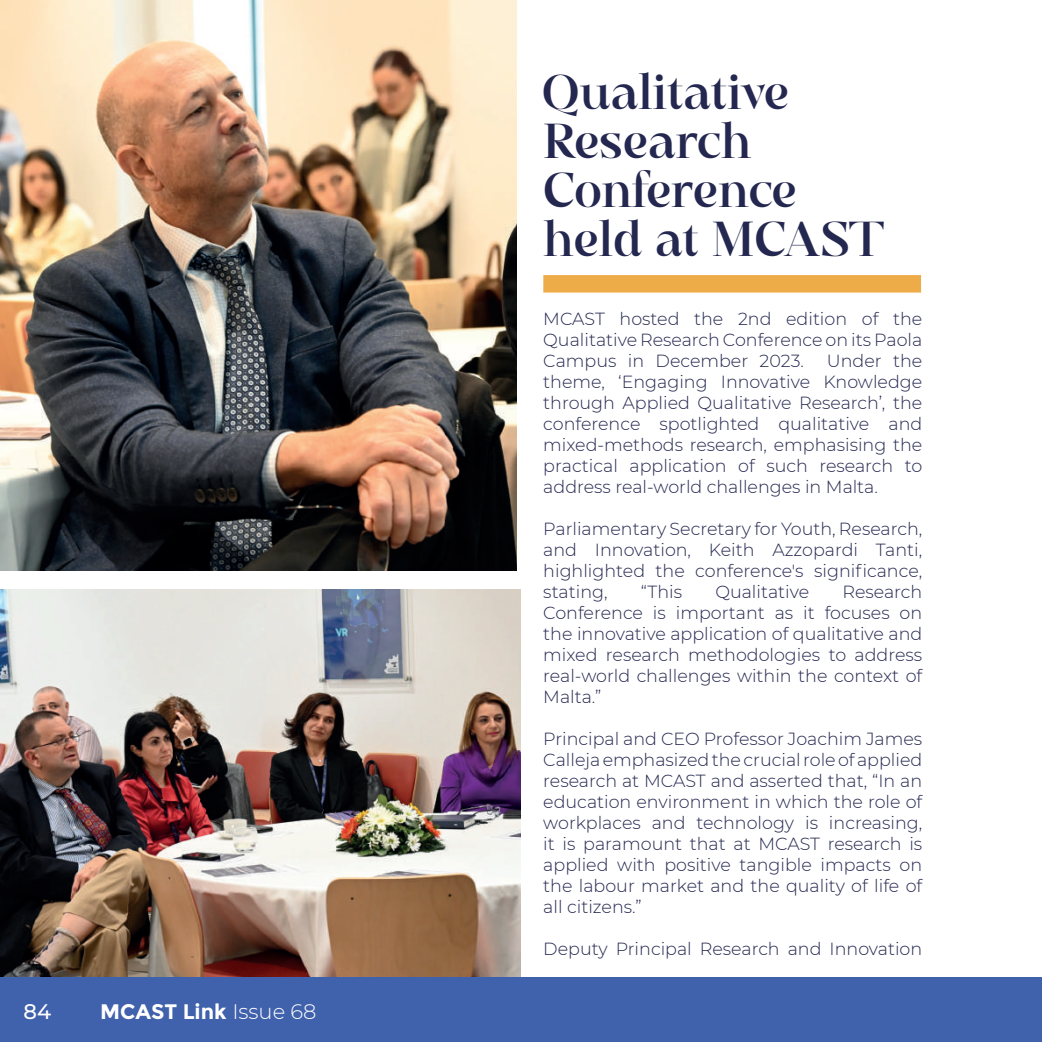
<style>
.page{position:relative;width:1042px;height:1042px;background:#fff}
.page>*{position:absolute;margin:0;border:0;box-sizing:border-box;transform-origin:0 0}
.t1{font:49px/49px "Elegante Classica";letter-spacing:-.005em;color:#24274f}
.t2{font:700 21px "Montserrat";color:#fff}
.t3{font:500 21px "Montserrat";color:#fff}
.t4{font:300 17.5px/21px "Montserrat";color:#24274f;text-align:justify}
.s1{font-weight:300}
</style>
<div class="page">
<img style="left:0;top:0;width:516px;height:570px">
<div style="left:543px;top:275px;width:378px;height:17px;background:#eeac48"></div>
<img style="left:0;top:589px;width:521px;height:388px">
<div style="left:0;top:977px;width:1042px;height:65px;background:#4061ab"></div>
<p class="t3" style="left:24px;top:997px;width:29px">84</p>
<p class="t2" style="left:100px;top:999px;width:218px">MCAST Link <span class="s1">Issue 68</span></p>
<h1 class="t1" style="left:543px;top:68px;width:343px">Qualitative<br>Research<br>Conference held at MCAST</h1>
<p class="t4" style="left:543px;top:307px;width:380px">MCAST hosted the 2nd edition of the Qualitative Research Conference on its Paola Campus in December 2023.</p>
<p class="t4" style="left:543px;top:349px;width:380px;text-indent:283px">Under the theme, ‘Engaging Innovative Knowledge through Applied Qualitative Research’, the conference spotlighted qualitative and mixed-methods research, emphasising the practical application of such research to address real-world challenges in Malta.</p>
<p class="t4" style="left:543px;top:517px;width:380px">Parliamentary Secretary for Youth, Research, and Innovation, Keith Azzopardi Tanti, highlighted the conference's significance, stating,</p>
<p class="t4" style="left:543px;top:580px;width:380px;text-indent:299px">Research Conference is important as it focuses on the innovative application of qualitative and mixed research methodologies to address real-world challenges within the context of Malta.”</p>
<p class="t4" style="left:543px;top:727px;width:380px">Principal and CEO Professor Joachim James Calleja emphasized the crucial role of applied research at MCAST and asserted that, “In an education environment in which the role of workplaces and technology is increasing, it is paramount that at MCAST research is applied with positive tangible impacts on the labour market and the quality of life of all citizens.”</p>
<p class="t4" style="left:543px;top:937px;width:380px">Deputy Principal Research and Innovation</p>
<p class="t4" style="left:641px;top:580px;width:43px">“This</p>
<p class="t4" style="left:715px;top:580px;width:95px">Qualitative</p>
</div>
